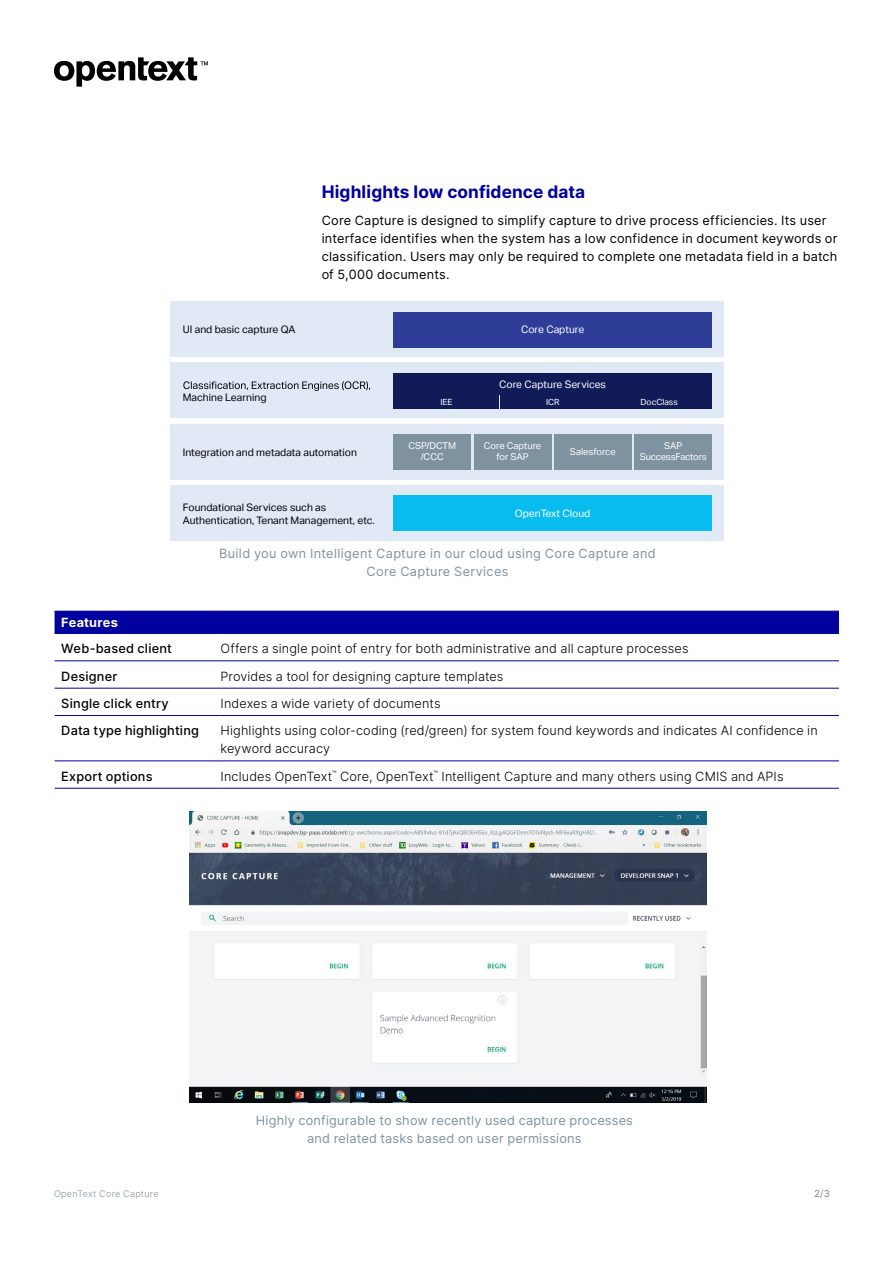
<style>
.page{position:relative;width:893px;height:1263px;background:#fff}
.page>*{position:absolute;margin:0;border:0;box-sizing:border-box;transform-origin:0 0}
.t1{font:700 17.25px "Inter";letter-spacing:.005em;color:#00009f}
.Table_Body{font:300 12.75px/18px "Inter";letter-spacing:.01em;color:#000}
.Body{font:12.75px/18px "Inter";letter-spacing:.015em;color:#000}
.t2{font:12.75px/18px "Inter";letter-spacing:.015em;color:#7e929f;text-align:center}
.Table_H2{font:500 12.75px "Inter";letter-spacing:.02em;color:#000}
.Table_H1{font:700 12.75px "Inter";letter-spacing:.015em;color:#fff}
.t3{font:10.35px/12.5px "Aktiv Grotesk";color:#000}
.t4{font:10.35px "Aktiv Grotesk";color:#fff}
.t5{font:9.75px "Inter";color:#808080}
.t6{font:9.45px/11.2px "Aktiv Grotesk";letter-spacing:-.005em;color:#fff;text-align:center}
.t7{font:300 9px "Inter";letter-spacing:.04em;color:#7e929f}
.t8{font:8.4px "Aktiv Grotesk";color:#fff}
</style>
<div class="page">
<svg style="left:54px;top:57px;width:154px;height:30px"></svg>
<div style="left:170px;top:302px;width:553px;height:55px;background:#e1e8f6"></div>
<div style="left:170px;top:363px;width:553px;height:55px;background:#e1e8f6"></div>
<div style="left:170px;top:424px;width:553px;height:55px;background:#e1e8f6"></div>
<div style="left:170px;top:485px;width:553px;height:56px;background:#e1e8f6"></div>
<div style="left:394px;top:312px;width:318px;height:36px;background:#2e3d98"></div>
<div style="left:394px;top:373px;width:318px;height:22px;background:#111b58"></div>
<div style="left:394px;top:396px;width:105px;height:13px;background:#111b58"></div>
<div style="left:500px;top:396px;width:105px;height:13px;background:#111b58"></div>
<div style="left:606px;top:396px;width:106px;height:13px;background:#111b58"></div>
<div style="left:394px;top:434px;width:77px;height:36px;background:#7e929f"></div>
<div style="left:474px;top:434px;width:77px;height:36px;background:#7e929f"></div>
<div style="left:554px;top:434px;width:77px;height:36px;background:#7e929f"></div>
<div style="left:635px;top:434px;width:77px;height:36px;background:#7e929f"></div>
<svg style="left:183px;top:381px;width:187px;height:10px"></svg>
<div style="left:394px;top:495px;width:318px;height:36px;background:#09bcef"></div>
<div style="left:55px;top:612px;width:784px;height:21px;background:#00009f"></div>
<hr style="left:55px;top:611px;width:166px;height:1px;background:#00009f">
<hr style="left:221px;top:611px;width:618px;height:1px;background:#00009f">
<hr style="left:55px;top:633px;width:166px;height:1px;background:#00009f">
<hr style="left:221px;top:633px;width:618px;height:1px;background:#00009f">
<hr style="left:55px;top:660px;width:166px;height:1px;background:#00009f">
<hr style="left:55px;top:688px;width:166px;height:1px;background:#00009f">
<hr style="left:55px;top:715px;width:166px;height:1px;background:#00009f">
<hr style="left:55px;top:761px;width:166px;height:1px;background:#00009f">
<hr style="left:55px;top:788px;width:166px;height:1px;background:#00009f">
<hr style="left:221px;top:660px;width:618px;height:1px;background:#00009f">
<hr style="left:221px;top:688px;width:618px;height:1px;background:#00009f">
<hr style="left:221px;top:715px;width:618px;height:1px;background:#00009f">
<hr style="left:221px;top:761px;width:618px;height:1px;background:#00009f">
<hr style="left:221px;top:788px;width:618px;height:1px;background:#00009f">
<img style="left:189px;top:811px;width:517px;height:291px">
<h3 class="t1" style="left:322px;top:179px;width:265px">Highlights low confidence data</h3>
<p class="Body" style="left:322px;top:211px;width:517px">Core Capture is designed to simplify capture to drive process efficiencies. Its user interface identifies when the system has a low confidence in document keywords or classification. Users may only be required to complete one metadata field in a batch of 5,000 documents.</p>
<p class="t3" style="left:183px;top:324px;width:114px">UI and basic capture QA</p>
<p class="t4" style="left:521px;top:324px;width:65px">Core Capture</p>
<p class="t4" style="left:499px;top:378px;width:108px">Core Capture Services</p>
<p class="t3" style="left:183px;top:391px;width:85px">Machine Learning</p>
<p class="t8" style="left:440px;top:397px;width:14px">IEE</p>
<p class="t8" style="left:546px;top:397px;width:15px">ICR</p>
<p class="t8" style="left:641px;top:397px;width:39px">DocClass</p>
<p class="t3" style="left:183px;top:446px;width:176px">Integration and metadata automation</p>
<p class="t6" style="left:408px;top:440px;width:49px">CSP/DCTM /CCC</p>
<p class="t6" style="left:484px;top:440px;width:59px">Core Capture for SAP</p>
<p class="t6" style="left:570px;top:446px;width:47px">Salesforce</p>
<p class="t6" style="left:640px;top:440px;width:68px">SAP<br>SuccessFactors</p>
<p class="t3" style="left:183px;top:501px;width:193px">Foundational Services such as<br>Authentication, Tenant Management, etc.</p>
<p class="t4" style="left:515px;top:507px;width:77px">OpenText Cloud</p>
<p class="t2" style="left:219px;top:544px;width:438px">Build you own Intelligent Capture in our cloud using Core Capture and<br>Core Capture Services</p>
<p class="Table_H1" style="left:61px;top:613px;width:58px">Features</p>
<p class="Table_H2" style="left:61px;top:639px;width:112px">Web-based client</p>
<p class="Table_Body" style="left:221px;top:639px;width:470px">Offers a single point of entry for both administrative and all capture processes</p>
<p class="Table_H2" style="left:61px;top:667px;width:58px">Designer</p>
<p class="Table_Body" style="left:221px;top:667px;width:284px">Provides a tool for designing capture templates</p>
<p class="Table_H2" style="left:61px;top:694px;width:109px">Single click entry</p>
<p class="Table_Body" style="left:221px;top:694px;width:221px">Indexes a wide variety of documents</p>
<p class="Table_H2" style="left:61px;top:721px;width:139px">Data type highlighting</p>
<p class="Table_Body" style="left:221px;top:722px;width:599px">Highlights using color-coding (red/green) for system found keywords and indicates AI confidence in keyword accuracy</p>
<p class="Table_H2" style="left:61px;top:767px;width:93px">Export options</p>
<p class="Table_Body" style="left:221px;top:767px;width:564px">Includes OpenText<sup>™</sup> Core, OpenText<sup>™</sup> Intelligent Capture and many others using CMIS and APIs</p>
<p class="t2" style="left:256px;top:1111px;width:379px">Highly configurable to show recently used capture processes and related tasks based on user permissions</p>
<p class="t7" style="left:54px;top:1187px;width:106px">OpenText Core Capture</p>
<p class="t5" style="left:814px;top:1186px;width:17px">2/3</p>
</div>
